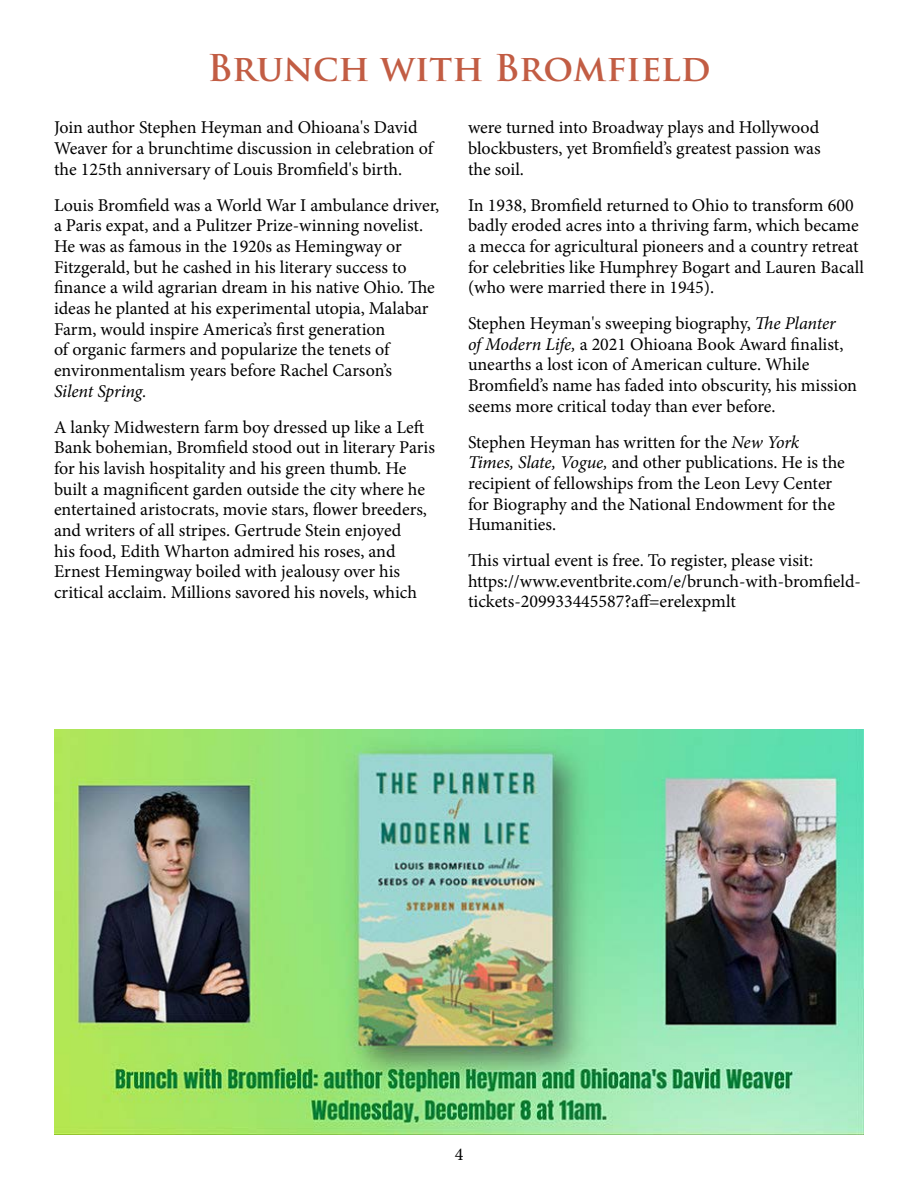
<style>
.page{position:relative;width:918px;height:1188px;background:#fff}
.page>*{position:absolute;margin:0;border:0;box-sizing:border-box;transform-origin:0 0}
.t1{font:700 36px "Trajan Pro";letter-spacing:-.005em;color:#c25d44}
.t2{font:18px/20.7px "Minion Pro";color:#000}
.t3{font:italic 18px "Minion Pro";letter-spacing:-.01em;color:#000}
.s1{font-style:italic}
</style>
<div class="page">
<img style="left:54px;top:730px;width:810px;height:405px">
<h1 class="t1" style="left:207px;top:46px;width:505px">Brunch with Bromfield</h1>
<p class="t2" style="left:54px;top:117px;width:381px">Join author Stephen Heyman and Ohioana's David<br>Weaver for a brunchtime discussion in celebration of the 125th anniversary of Louis Bromfield's birth.</p>
<p class="t2" style="left:54px;top:195px;width:387px">Louis Bromfield was a World War I ambulance driver, a Paris expat, and a Pulitzer Prize-winning novelist.<br>He was as famous in the 1920s as Hemingway or Fitzgerald, but he cashed in his literary success to finance a wild agrarian dream in his native Ohio. The ideas he planted at his experimental utopia, Malabar Farm, would inspire America’s first generation<br>of organic farmers and popularize the tenets of environmentalism years before Rachel Carson’s</p>
<p class="t3" style="left:54px;top:379px;width:94px">Silent Spring.</p>
<p class="t2" style="left:54px;top:417px;width:382px">A lanky Midwestern farm boy dressed up like a Left Bank bohemian, Bromfield stood out in literary Paris for his lavish hospitality and his green thumb. He built a magnificent garden outside the city where he entertained aristocrats, movie stars, flower breeders, and writers of all stripes. Gertrude Stein enjoyed<br>his food, Edith Wharton admired his roses, and Ernest Hemingway boiled with jealousy over his critical acclaim. Millions savored his novels, which</p>
<p class="t2" style="left:468px;top:117px;width:354px;text-align:justify">were turned into Broadway plays and Hollywood blockbusters, yet Bromfield’s greatest passion was the soil.</p>
<p class="t2" style="left:468px;top:195px;width:397px">In 1938, Bromfield returned to Ohio to transform 600 badly eroded acres into a thriving farm, which became a mecca for agricultural pioneers and a country retreat for celebrities like Humphrey Bogart and Lauren Bacall (who were married there in 1945).</p>
<p class="t2" style="left:468px;top:313px;width:391px">Stephen Heyman's sweeping biography, <span class="s1">The Planter<br>of Modern Life,</span> a 2021 Ohioana Book Award finalist, unearths a lost icon of American culture. While Bromfield’s name has faded into obscurity, his mission seems more critical today than ever before.</p>
<p class="t2" style="left:468px;top:432px;width:378px">Stephen Heyman has written for the <span class="s1">New York Times, Slate, Vogue,</span> and other publications. He is the recipient of fellowships from the Leon Levy Center for Biography and the National Endowment for the Humanities.</p>
<p class="t2" style="left:468px;top:550px;width:395px">This virtual event is free. To register, please visit: https://www.eventbrite.com/e/brunch-with-bromfield&shy;tickets-209933445587?aff=erelexpmlt</p>
<p class="t2" style="left:455px;top:1144px;width:10px">4</p>
</div>
